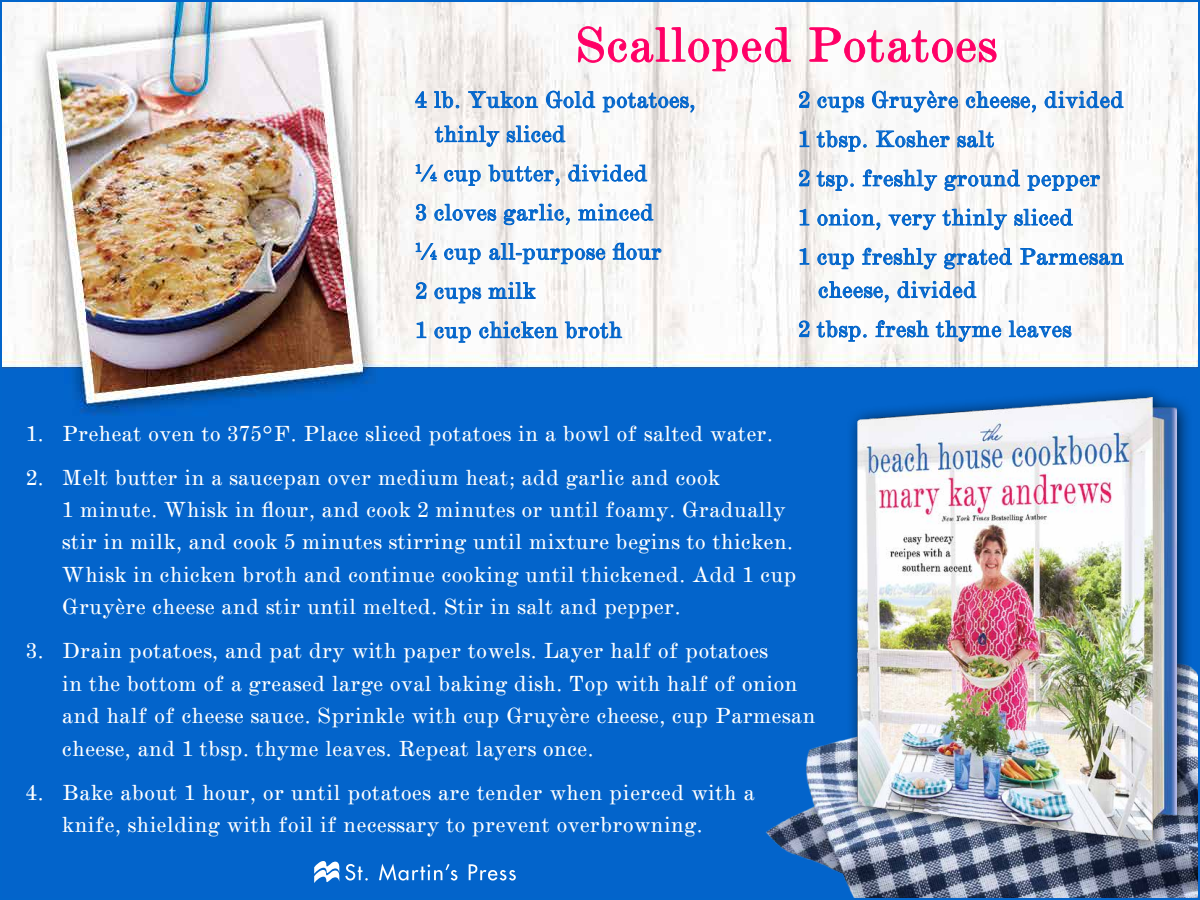
<style>
.page{position:relative;width:1200px;height:900px;background:#fff}
.page>*{position:absolute;margin:0;border:0;box-sizing:border-box;transform-origin:0 0}
.t1{font:51px "Cg De Vinne";color:#f06}
.t2{font:24px/39.2px "Cg De Vinne";color:#0265cb}
.t3{font:23px/32.2px "Cg De Vinne";color:#fff}
.s1{font-size:13.2px}
</style>
<div class="page">
<img style="left:3px;top:3px;width:1194px;height:894px">
<svg style="left:578px;top:26px;width:213px;height:45px"></svg>
<svg style="left:809px;top:27px;width:188px;height:35px"></svg>
<svg style="left:415px;top:91px;width:12px;height:17px"></svg>
<svg style="left:434px;top:91px;width:25px;height:17px"></svg>
<svg style="left:468px;top:91px;width:70px;height:17px"></svg>
<svg style="left:546px;top:91px;width:49px;height:17px"></svg>
<svg style="left:603px;top:93px;width:91px;height:20px"></svg>
<svg style="left:435px;top:125px;width:65px;height:22px"></svg>
<svg style="left:507px;top:125px;width:58px;height:18px"></svg>
<svg style="left:416px;top:164px;width:21px;height:18px"></svg>
<svg style="left:444px;top:170px;width:37px;height:16px"></svg>
<svg style="left:488px;top:165px;width:72px;height:21px"></svg>
<svg style="left:568px;top:164px;width:79px;height:18px"></svg>
<svg style="left:416px;top:204px;width:10px;height:17px"></svg>
<svg style="left:434px;top:204px;width:62px;height:17px"></svg>
<svg style="left:504px;top:203px;width:66px;height:22px"></svg>
<svg style="left:578px;top:203px;width:76px;height:18px"></svg>
<svg style="left:416px;top:242px;width:21px;height:18px"></svg>
<svg style="left:444px;top:248px;width:37px;height:16px"></svg>
<svg style="left:489px;top:243px;width:116px;height:21px"></svg>
<svg style="left:613px;top:243px;width:48px;height:17px"></svg>
<svg style="left:416px;top:282px;width:11px;height:17px"></svg>
<svg style="left:434px;top:288px;width:47px;height:15px"></svg>
<svg style="left:488px;top:282px;width:48px;height:17px"></svg>
<svg style="left:416px;top:321px;width:10px;height:17px"></svg>
<svg style="left:434px;top:327px;width:37px;height:16px"></svg>
<svg style="left:479px;top:321px;width:79px;height:18px"></svg>
<svg style="left:565px;top:321px;width:57px;height:18px"></svg>
<svg style="left:799px;top:91px;width:11px;height:17px"></svg>
<svg style="left:817px;top:97px;width:47px;height:15px"></svg>
<svg style="left:872px;top:91px;width:86px;height:22px"></svg>
<svg style="left:966px;top:91px;width:70px;height:22px"></svg>
<svg style="left:1045px;top:91px;width:79px;height:17px"></svg>
<svg style="left:799px;top:130px;width:10px;height:17px"></svg>
<svg style="left:816px;top:130px;width:51px;height:22px"></svg>
<svg style="left:876px;top:130px;width:74px;height:18px"></svg>
<svg style="left:957px;top:130px;width:37px;height:18px"></svg>
<svg style="left:799px;top:170px;width:11px;height:16px"></svg>
<svg style="left:816px;top:171px;width:38px;height:20px"></svg>
<svg style="left:862px;top:164px;width:75px;height:27px"></svg>
<svg style="left:945px;top:170px;width:75px;height:21px"></svg>
<svg style="left:1027px;top:175px;width:73px;height:16px"></svg>
<svg style="left:799px;top:209px;width:10px;height:17px"></svg>
<svg style="left:817px;top:208px;width:63px;height:22px"></svg>
<svg style="left:888px;top:214px;width:48px;height:16px"></svg>
<svg style="left:942px;top:208px;width:65px;height:22px"></svg>
<svg style="left:1014px;top:208px;width:59px;height:18px"></svg>
<svg style="left:799px;top:248px;width:10px;height:17px"></svg>
<svg style="left:817px;top:253px;width:37px;height:16px"></svg>
<svg style="left:862px;top:242px;width:75px;height:27px"></svg>
<svg style="left:944px;top:248px;width:68px;height:21px"></svg>
<svg style="left:1020px;top:248px;width:104px;height:17px"></svg>
<svg style="left:819px;top:281px;width:70px;height:22px"></svg>
<svg style="left:897px;top:281px;width:79px;height:17px"></svg>
<svg style="left:799px;top:320px;width:11px;height:17px"></svg>
<svg style="left:816px;top:320px;width:51px;height:22px"></svg>
<svg style="left:875px;top:315px;width:54px;height:23px"></svg>
<svg style="left:936px;top:320px;width:65px;height:22px"></svg>
<svg style="left:1009px;top:320px;width:63px;height:18px"></svg>
<svg style="left:314px;top:858px;width:25px;height:26px"></svg>
<svg style="left:345px;top:864px;width:23px;height:17px"></svg>
<svg style="left:379px;top:864px;width:78px;height:17px"></svg>
<svg style="left:469px;top:864px;width:47px;height:17px"></svg>
<img style="left:755px;top:608px;width:442px;height:289px">
<div style="left:846px;top:386px;width:348px;height:470px;background:#000;opacity:.75"></div>
<img style="left:858px;top:397px;width:318px;height:450px">
<h1 class="t1" style="left:575px;top:13px;width:424px">Scalloped Potatoes</h1>
<p class="t2" style="left:435px;top:82px;width:262px;line-height:34.2px;text-indent:-20px">4 lb. Yukon Gold potatoes, thinly sliced</p>
<p class="t2" style="left:415px;top:153px;width:248px"><sup>1</sup>⁄<span class="s1">4</span> cup butter, divided<br>3 cloves garlic, minced<br><sup>1</sup>⁄<span class="s1">4</span> cup all-purpose flour<br>2 cups milk<br>1 cup chicken broth</p>
<p class="t2" style="left:798px;top:80px;width:328px">2 cups Gruyère cheese, divided<br>1 tbsp. Kosher salt<br>2 tsp. freshly ground pepper<br>1 onion, very thinly sliced<br>1 cup freshly grated Parmesan</p>
<p class="t2" style="left:798px;top:270px;width:275px;text-indent:20px">cheese, divided<br>2 tbsp. fresh thyme leaves</p>
<p class="t3" style="left:26px;top:417px;width:749px">1. Preheat oven to 375°F. Place sliced potatoes in a bowl of salted water.</p>
<p class="t3" style="left:62px;top:461px;width:736px;text-indent:-36px">2. Melt butter in a saucepan over medium heat; add garlic and cook<br>1 minute. Whisk in flour, and cook 2 minutes or until foamy. Gradually stir in milk, and cook 5 minutes stirring until mixture begins to thicken.<br>Whisk in chicken broth and continue cooking until thickened. Add 1 cup Gruyère cheese and stir until melted. Stir in salt and pepper.</p>
<p class="t3" style="left:62px;top:634px;width:755px;line-height:32.5px;text-indent:-36px">3. Drain potatoes, and pat dry with paper towels. Layer half of potatoes<br>in the bottom of a greased large oval baking dish. Top with half of onion and half of cheese sauce. Sprinkle with cup Gruyère cheese, cup Parmesan cheese, and 1 tbsp. thyme leaves. Repeat layers once.</p>
<p class="t3" style="left:62px;top:776px;width:694px;text-indent:-36px">4. Bake about 1 hour, or until potatoes are tender when pierced with a knife, shielding with foil if necessary to prevent overbrowning.</p>
</div>
